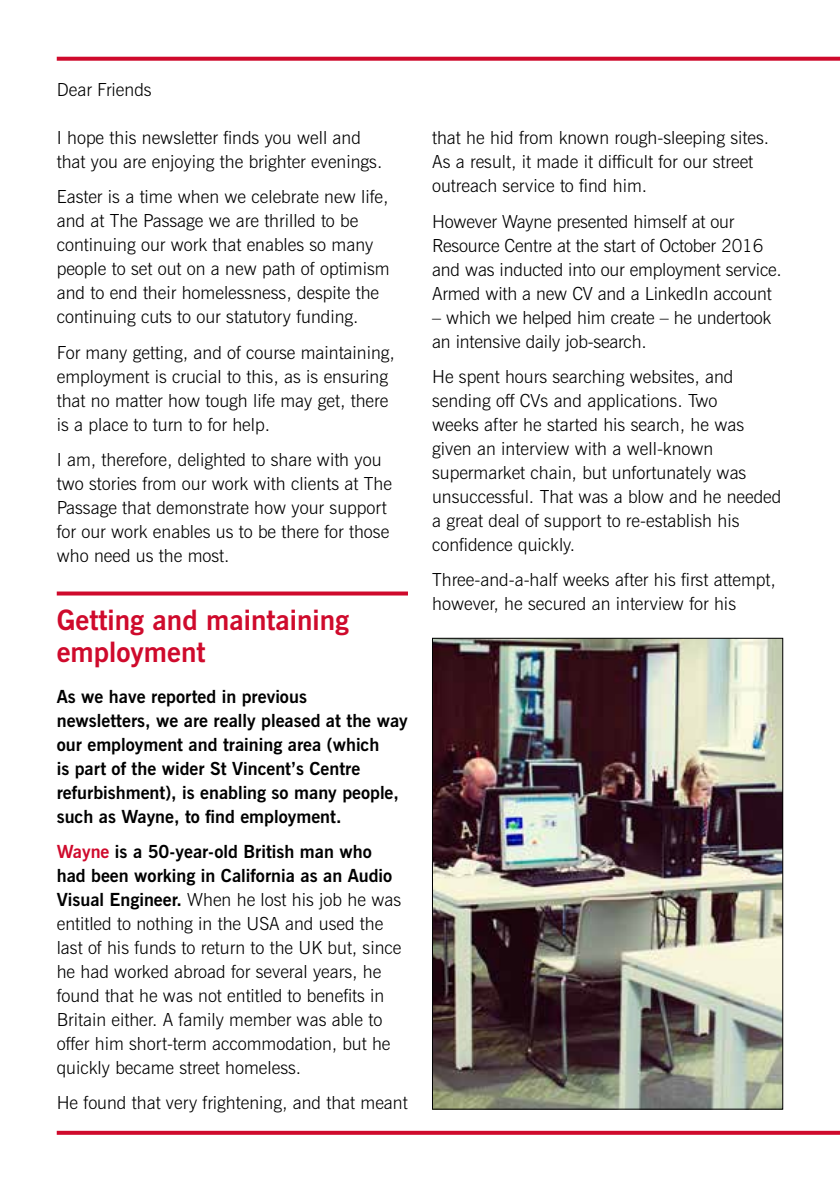
<style>
.page{position:relative;width:840px;height:1191px;background:#fff}
.page>*{position:absolute;margin:0;border:0;box-sizing:border-box;transform-origin:0 0}
.t1{font:700 28px/32px "News Gothic BT";color:#cf0a2c}
.t2{font:300 18px/24px "News Gothic BT";color:#000}
.t3{font:700 18px/24px "News Gothic BT";color:#000}
.s1{font-weight:700;color:#cf0a2c}
.s2{font-weight:700}
</style>
<div class="page">
<svg style="left:57px;top:57px;width:782px;height:4px;fill:#cf0a2c"></svg>
<svg style="left:57px;top:1130px;width:782px;height:4px;fill:#cf0a2c"></svg>
<svg style="left:57px;top:591px;width:351px;height:4px"></svg>
<img style="left:434px;top:640px;width:346px;height:467px">
<p class="t2" style="left:57px;top:77px;width:96px">Dear Friends</p>
<p class="t2" style="left:57px;top:125px;width:327px">I hope this newsletter finds you well and that you are enjoying the brighter evenings.</p>
<p class="t2" style="left:57px;top:185px;width:334px">Easter is a time when we celebrate new life, and at The Passage we are thrilled to be continuing our work that enables so many people to set out on a new path of optimism and to end their homelessness, despite the continuing cuts to our statutory funding.</p>
<p class="t2" style="left:57px;top:340px;width:339px">For many getting, and of course maintaining, employment is crucial to this, as is ensuring that no matter how tough life may get, there is a place to turn to for help.</p>
<p class="t2" style="left:57px;top:447px;width:336px">I am, therefore, delighted to share with you two stories from our work with clients at The Passage that demonstrate how your support for our work enables us to be there for those who need us the most.</p>
<h1 class="t1" style="left:57px;top:603px;width:294px">Getting and maintaining employment</h1>
<p class="t3" style="left:57px;top:684px;width:352px">As we have reported in previous<br>newsletters, we are really pleased at the way our employment and training area (which<br>is part of the wider St Vincent’s Centre refurbishment), is enabling so many people, such as Wayne, to find employment.</p>
<p class="t2" style="left:57px;top:839px;width:346px"><span class="s1">Wayne</span> <span class="s2">is a 50-year-old British man who had been working in California as an Audio Visual Engineer.</span> When he lost his job he was entitled to nothing in the USA and used the last of his funds to return to the UK but, since he had worked abroad for several years, he found that he was not entitled to benefits in Britain either. A family member was able to offer him short-term accommodation, but he quickly became street homeless.</p>
<p class="t2" style="left:57px;top:1090px;width:352px">He found that very frightening, and that meant</p>
<p class="t2" style="left:432px;top:126px;width:338px">that he hid from known rough-sleeping sites.<br>As a result, it made it difficult for our street outreach service to find him.</p>
<p class="t2" style="left:432px;top:209px;width:351px">However Wayne presented himself at our Resource Centre at the start of October 2016 and was inducted into our employment service.<br>Armed with a new CV and a LinkedIn account</p>
<p class="t2" style="left:432px;top:305px;width:340px">– which we helped him create – he undertook an intensive daily job-search.</p>
<p class="t2" style="left:432px;top:364px;width:350px">He spent hours searching websites, and sending off CVs and applications. Two<br>weeks after he started his search, he was given an interview with a well-known supermarket chain, but unfortunately was unsuccessful. That was a blow and he needed a great deal of support to re-establish his confidence quickly.</p>
<p class="t2" style="left:432px;top:568px;width:345px">Three-and-a-half weeks after his first attempt, however, he secured an interview for his</p>
</div>
